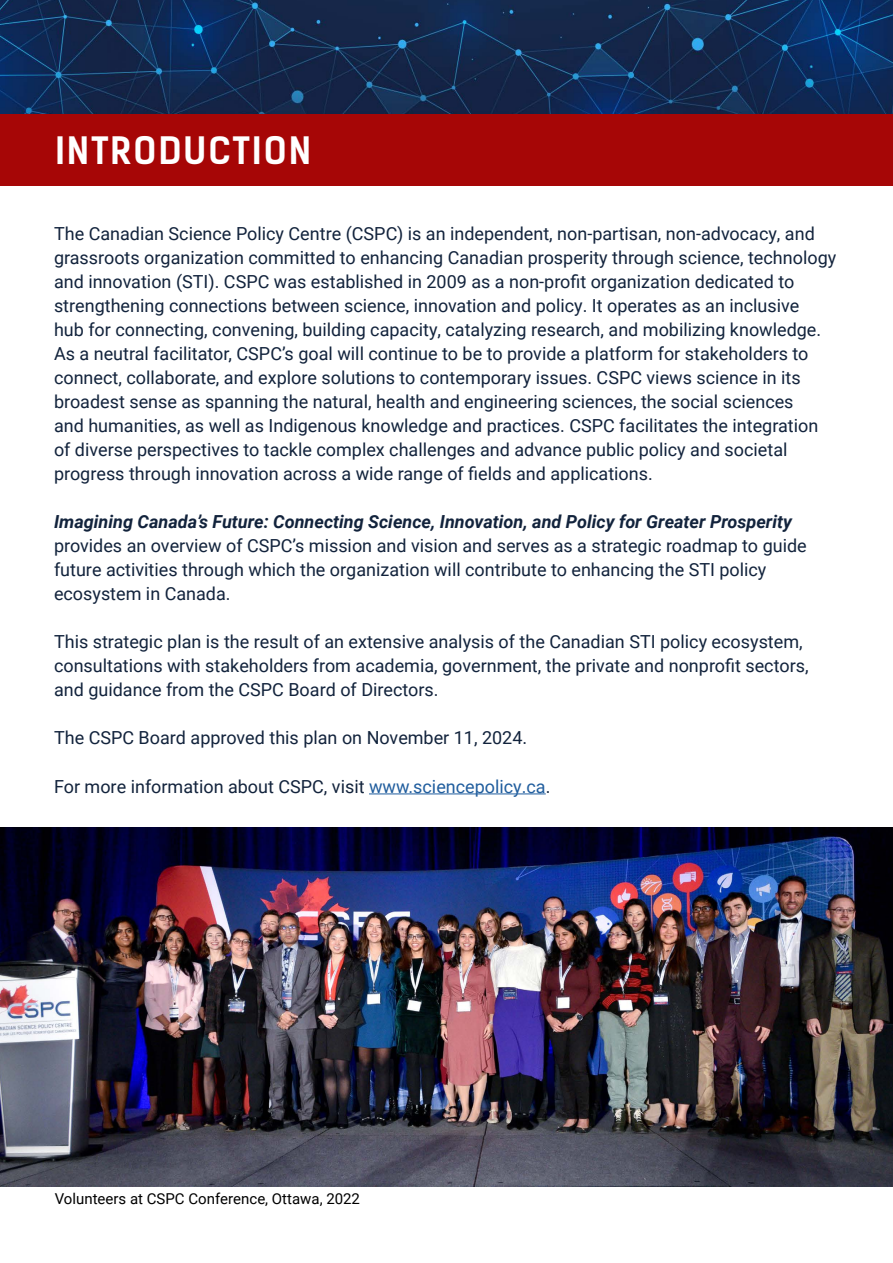
<style>
.page{position:relative;width:893px;height:1263px;background:#fff}
.page>*{position:absolute;margin:0;border:0;box-sizing:border-box;transform-origin:0 0}
.t1{font:700 36px "Kelson Sans";letter-spacing:.055em;color:#fff}
.Body{font:18px/24px "Roboto";color:#12233c}
.Body-2{font:15px "Roboto";color:#000}
.s1{font-weight:700;font-style:italic}
.s2{color:#215e9e}
</style>
<div class="page">
<img style="left:0;top:0;width:893px;height:114px">
<div style="left:0;top:114px;width:893px;height:72px;background:#a60606"></div>
<hr style="left:369px;top:793px;width:177px;height:1px;background:#215e9e">
<img style="left:0;top:828px;width:893px;height:358px">
<p class="t1" style="left:55px;top:128px;width:258px">INTRODUCTION</p>
<p class="Body" style="left:54px;top:221px;width:784px">The Canadian Science Policy Centre (CSPC) is an independent, non-partisan, non-advocacy, and grassroots organization committed to enhancing Canadian prosperity through science, technology and innovation (STI). CSPC was established in 2009 as a non-profit organization dedicated to strengthening connections between science, innovation and policy. It operates as an inclusive<br>hub for connecting, convening, building capacity, catalyzing research, and mobilizing knowledge.<br>As a neutral facilitator, CSPC’s goal will continue to be to provide a platform for stakeholders to connect, collaborate, and explore solutions to contemporary issues. CSPC views science in its broadest sense as spanning the natural, health and engineering sciences, the social sciences<br>and humanities, as well as Indigenous knowledge and practices. CSPC facilitates the integration of diverse perspectives to tackle complex challenges and advance public policy and societal progress through innovation across a wide range of fields and applications.</p>
<p class="Body" style="left:54px;top:509px;width:754px"><span class="s1">Imagining Canada’s Future: Connecting Science, Innovation, and Policy for Greater Prosperity </span>provides an overview of CSPC’s mission and vision and serves as a strategic roadmap to guide future activities through which the organization will contribute to enhancing the STI policy ecosystem in Canada.</p>
<p class="Body" style="left:54px;top:629px;width:756px">This strategic plan is the result of an extensive analysis of the Canadian STI policy ecosystem, consultations with stakeholders from academia, government, the private and nonprofit sectors, and guidance from the CSPC Board of Directors.</p>
<p class="Body" style="left:54px;top:725px;width:475px">The CSPC Board approved this plan on November 11, 2024.</p>
<p class="Body" style="left:54px;top:773px;width:498px">For more information about CSPC, visit <span class="s2">www.sciencepolicy.ca</span>.</p>
<p class="Body-2" style="left:55px;top:1188px;width:307px">Volunteers at CSPC Conference, Ottawa, 2022</p>
</div>
